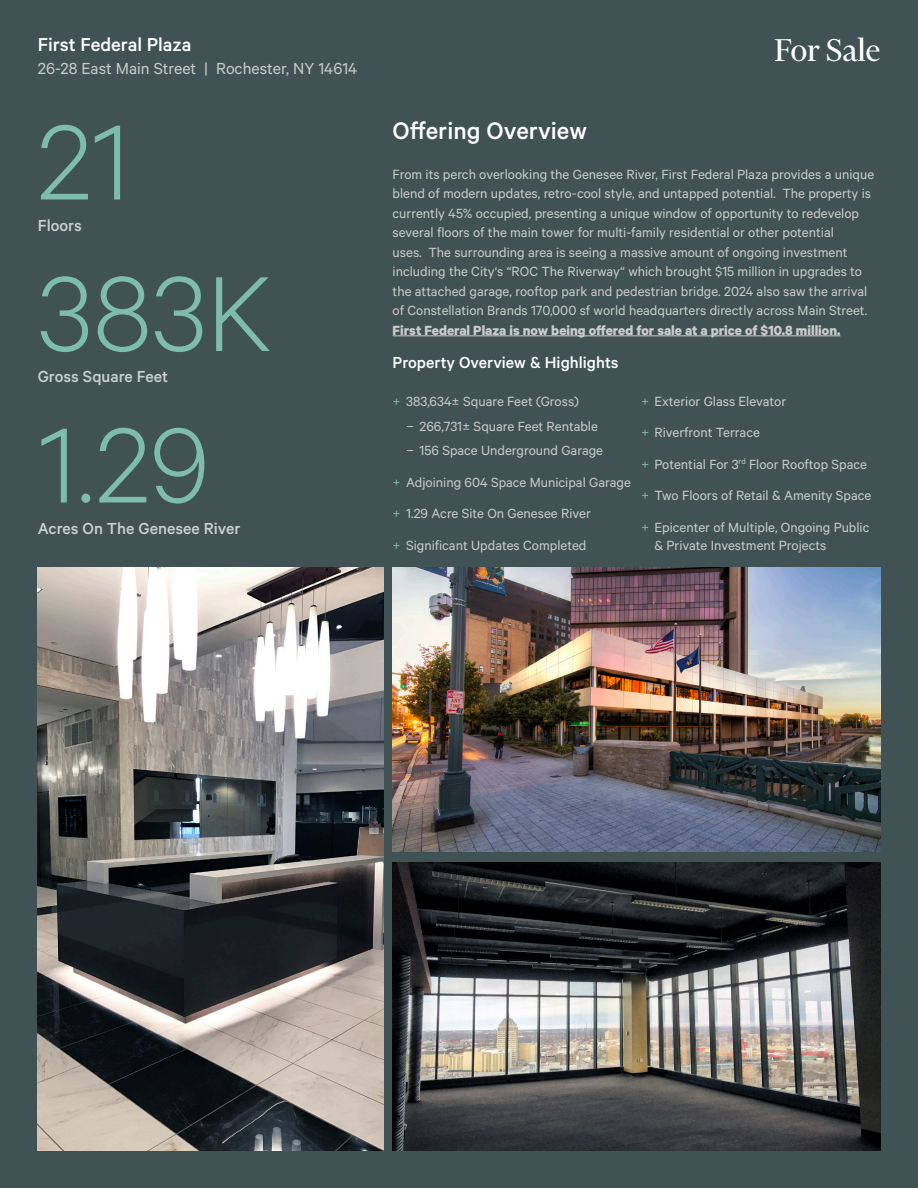
<style>
.page{position:relative;width:918px;height:1188px;background:#415255}
.page>*{position:absolute;margin:0;border:0;box-sizing:border-box;transform-origin:0 0}
.Callout_Large{font:300 120px "Calibre";letter-spacing:.005em;color:#7ebcad}
.t1{font:36px "Financier Display";color:#fff}
.Subheading_Small{font:500 27px "Calibre";color:#fff}
.t2{font:500 21px "Calibre";color:#fff}
.Callout_Description{font:500 18px "Calibre";color:#cad0d2}
.t3{font:18px "Calibre";color:#cbccca}
.Bullet_Heading{font:500 18px "Calibre";color:#fff}
.Body_Copy{font:15px/19.5px "Calibre";color:#cbccca}
.s1{font-weight:700}
.s2{color:#7ebcad}
</style>
<div class="page">
<img style="left:393px;top:568px;width:487px;height:283px">
<hr style="left:393px;top:336px;width:448px;height:1px;background:#cbccca">
<img style="left:38px;top:568px;width:345px;height:582px">
<img style="left:393px;top:862px;width:487px;height:288px">
<p class="t2" style="left:38px;top:33px;width:155px">First Federal Plaza</p>
<p class="t3" style="left:38px;top:58px;width:321px">26-28 East Main Street | Rochester, NY 14614</p>
<p class="Callout_Large" style="left:38px;top:92px;width:94px">21</p>
<p class="Callout_Description" style="left:38px;top:215px;width:46px">Floors</p>
<p class="Callout_Large" style="left:38px;top:244px;width:236px">383K</p>
<p class="Callout_Description" style="left:38px;top:366px;width:132px">Gross Square Feet</p>
<p class="Callout_Large" style="left:38px;top:395px;width:173px">1.29</p>
<p class="Callout_Description" style="left:38px;top:518px;width:204px">Acres On The Genesee River</p>
<p class="t1" style="left:775px;top:32px;width:107px">For Sale</p>
<p class="Subheading_Small" style="left:393px;top:115px;width:196px">Offering Overview</p>
<p class="Body_Copy" style="left:393px;top:164px;width:483px">From its perch overlooking the Genesee River, First Federal Plaza provides a unique blend of modern updates, retro-cool style, and untapped potential. The property is currently 45% occupied, presenting a unique window of opportunity to redevelop several floors of the main tower for multi-family residential or other potential<br>uses. The surrounding area is seeing a massive amount of ongoing investment including the City‘s “ROC The Riverway“ which brought $15 million in upgrades to the attached garage, rooftop park and pedestrian bridge. 2024 also saw the arrival of Constellation Brands 170,000 sf world headquarters directly across Main Street.<br><span class="s1">First Federal Plaza is now being offered for sale at a price of $10.8 million.</span></p>
<p class="Bullet_Heading" style="left:393px;top:351px;width:228px">Property Overview &amp; Highlights</p>
<p class="Body_Copy" style="left:393px;top:391px;width:188px"><span class="s2">+</span> 383,634± Square Feet (Gross)</p>
<p class="Body_Copy" style="left:406px;top:416px;width:193px">− 266,731± Square Feet Rentable</p>
<p class="Body_Copy" style="left:406px;top:440px;width:199px">− 156 Space Underground Garage</p>
<p class="Body_Copy" style="left:393px;top:472px;width:240px"><span class="s2">+</span> Adjoining 604 Space Municipal Garage</p>
<p class="Body_Copy" style="left:393px;top:503px;width:200px"><span class="s2">+</span> 1.29 Acre Site On Genesee River</p>
<p class="Body_Copy" style="left:393px;top:535px;width:195px"><span class="s2">+</span> Significant Updates Completed</p>
<p class="Body_Copy" style="left:641px;top:391px;width:147px"><span class="s2">+</span> Exterior Glass Elevator</p>
<p class="Body_Copy" style="left:641px;top:422px;width:120px"><span class="s2">+</span> Riverfront Terrace</p>
<p class="Body_Copy" style="left:641px;top:454px;width:227px"><span class="s2">+</span> Potential For 3<sup>rd</sup> Floor Rooftop Space</p>
<p class="Body_Copy" style="left:641px;top:485px;width:232px"><span class="s2">+</span> Two Floors of Retail &amp; Amenity Space</p>
<p class="Body_Copy" style="left:655px;top:518px;width:216px;line-height:18px;text-indent:-14px"><span class="s2">+</span> Epicenter of Multiple, Ongoing Public &amp; Private Investment Projects</p>
</div>
